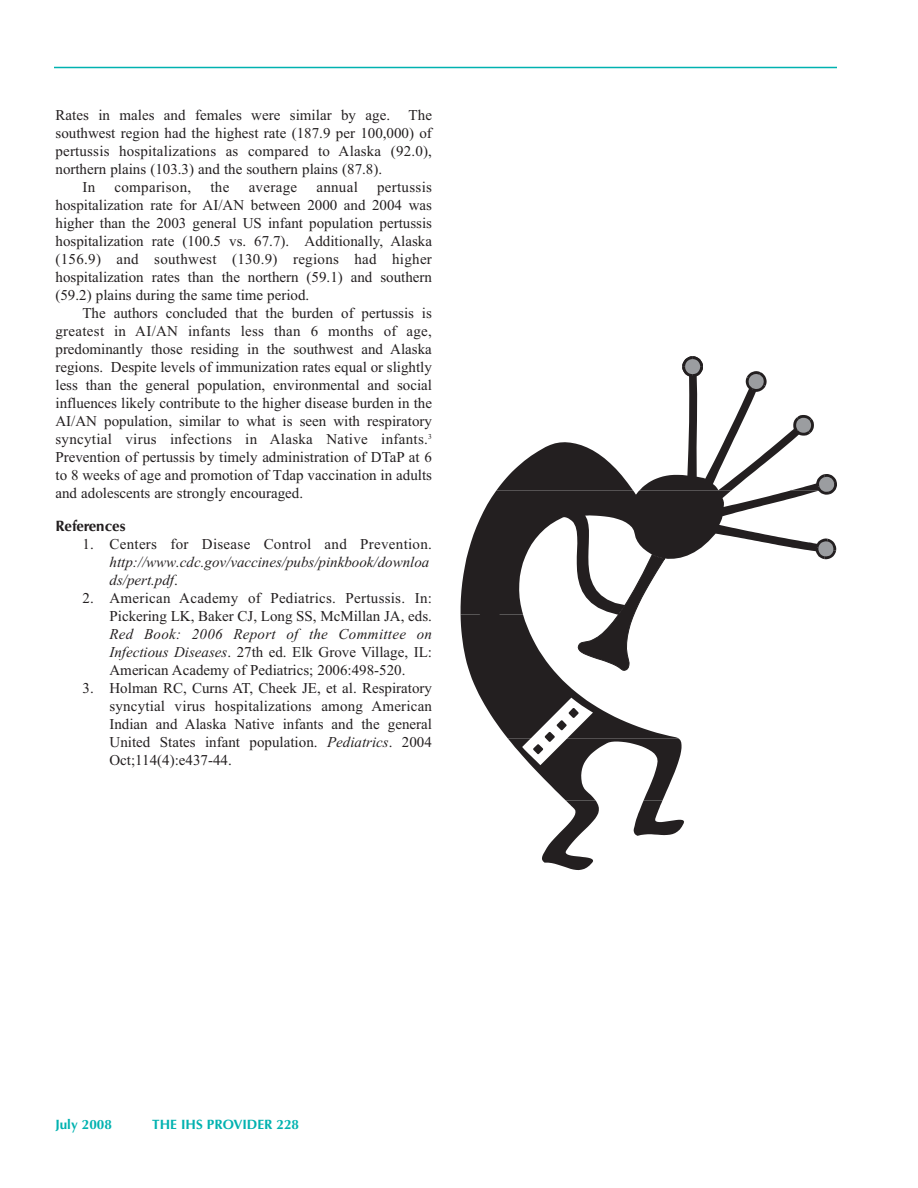
<style>
.page{position:relative;width:918px;height:1188px;background:#fff}
.page>*{position:absolute;margin:0;border:0;box-sizing:border-box;transform-origin:0 0}
.t1{font:15px/18px "Times New Roman";color:#231f20;text-align:justify}
.t2{font:15px "Times New Roman";letter-spacing:.02em;color:#231f20}
.t3{font:italic 15px/18px "Times New Roman";color:#231f20}
.t4{font:700 15px "Optima";color:#231f20}
.t5{font:13.5px "Optima Bold TT";color:#00b2b0}
.s1{font-style:normal}
.s2{font-style:italic}
</style>
<div class="page">
<hr style="left:54px;top:67px;width:783px;height:1px;background:#00b2b0">
<svg style="left:496px;top:442px;width:137px;height:49px"></svg>
<svg style="left:467px;top:491px;width:359px;height:69px;fill:#231f20"></svg>
<svg style="left:639px;top:356px;width:198px;height:139px"></svg>
<svg style="left:816px;top:538px;width:20px;height:21px"></svg>
<svg style="left:461px;top:554px;width:223px;height:316px"></svg>
<p class="t1" style="left:56px;top:106px;width:378px">Rates in males and females were similar by age. The</p>
<p class="t1" style="left:56px;top:124px;width:378px">southwest region had the highest rate (187.9 per 100,000) of</p>
<p class="t1" style="left:56px;top:142px;width:378px">pertussis hospitalizations as compared to Alaska (92.0),</p>
<p class="t1" style="left:56px;top:160px;width:328px">northern plains (103.3) and the southern plains (87.8).</p>
<p class="t1" style="left:82px;top:178px;width:14px">In</p>
<p class="t2" style="left:115px;top:178px;width:78px">comparison,</p>
<p class="t1" style="left:211px;top:178px;width:20px">the</p>
<p class="t2" style="left:249px;top:178px;width:50px">average</p>
<p class="t1" style="left:316px;top:178px;width:43px">annual</p>
<p class="t2" style="left:377px;top:178px;width:56px">pertussis</p>
<p class="t1" style="left:56px;top:196px;width:378px">hospitalization rate for AI/AN between 2000 and 2004 was</p>
<p class="t1" style="left:56px;top:214px;width:378px">higher than the 2003 general US infant population pertussis</p>
<p class="t1" style="left:56px;top:232px;width:378px">hospitalization rate (100.5 vs. 67.7). Additionally, Alaska</p>
<p class="t2" style="left:56px;top:250px;width:378px">(156.9) and southwest (130.9) regions had higher</p>
<p class="t1" style="left:56px;top:268px;width:378px">hospitalization rates than the northern (59.1) and southern</p>
<p class="t1" style="left:56px;top:286px;width:255px">(59.2) plains during the same time period.</p>
<p class="t1" style="left:82px;top:304px;width:351px">The authors concluded that the burden of pertussis is</p>
<p class="t2" style="left:56px;top:322px;width:378px">greatest in AI/AN infants less than 6 months of age,</p>
<p class="t1" style="left:56px;top:340px;width:378px">predominantly those residing in the southwest and Alaska</p>
<p class="t1" style="left:56px;top:358px;width:378px">regions. Despite levels of immunization rates equal or slightly</p>
<p class="t1" style="left:56px;top:376px;width:378px">less than the general population, environmental and social</p>
<p class="t1" style="left:56px;top:394px;width:378px">influences likely contribute to the higher disease burden in the</p>
<p class="t1" style="left:56px;top:412px;width:378px">AI/AN population, similar to what is seen with respiratory</p>
<p class="t2" style="left:56px;top:430px;width:378px">syncytial virus infections in Alaska Native infants.<sup>3</sup></p>
<p class="t1" style="left:56px;top:448px;width:378px">Prevention of pertussis by timely administration of DTaP at 6</p>
<p class="t1" style="left:56px;top:466px;width:378px">to 8 weeks of age and promotion of Tdap vaccination in adults</p>
<p class="t1" style="left:56px;top:484px;width:249px">and adolescents are strongly encouraged.</p>
<p class="t4" style="left:56px;top:517px;width:72px">References</p>
<p class="t3" style="left:110px;top:535px;width:324px;text-indent:-27px"><span class="s1">1. Centers for Disease Control and Prevention. </span>http://www.cdc.gov/vaccines/pubs/pinkbook/downloa ds/pert.pdf<span class="s1">.</span></p>
<p class="t1" style="left:110px;top:589px;width:324px;text-indent:-27px">2. American Academy of Pediatrics. Pertussis. In:<br>Pickering LK, Baker CJ, Long SS, McMillan JA, eds.<br><span class="s2">Red Book: 2006 Report of the Committee on Infectious Diseases</span>. 27th ed. Elk Grove Village, IL:<br>American Academy of Pediatrics; 2006:498-520.</p>
<p class="t1" style="left:110px;top:679px;width:324px;text-indent:-27px">3. Holman RC, Curns AT, Cheek JE, et al. Respiratory syncytial virus hospitalizations among American Indian and Alaska Native infants and the general United States infant population. <span class="s2">Pediatrics</span>. 2004<br>Oct;114(4):e437-44.</p>
<p class="t5" style="left:56px;top:1116px;width:58px">July 2008</p>
<p class="t5" style="left:152px;top:1116px;width:148px">THE IHS PROVIDER 228</p>
</div>
